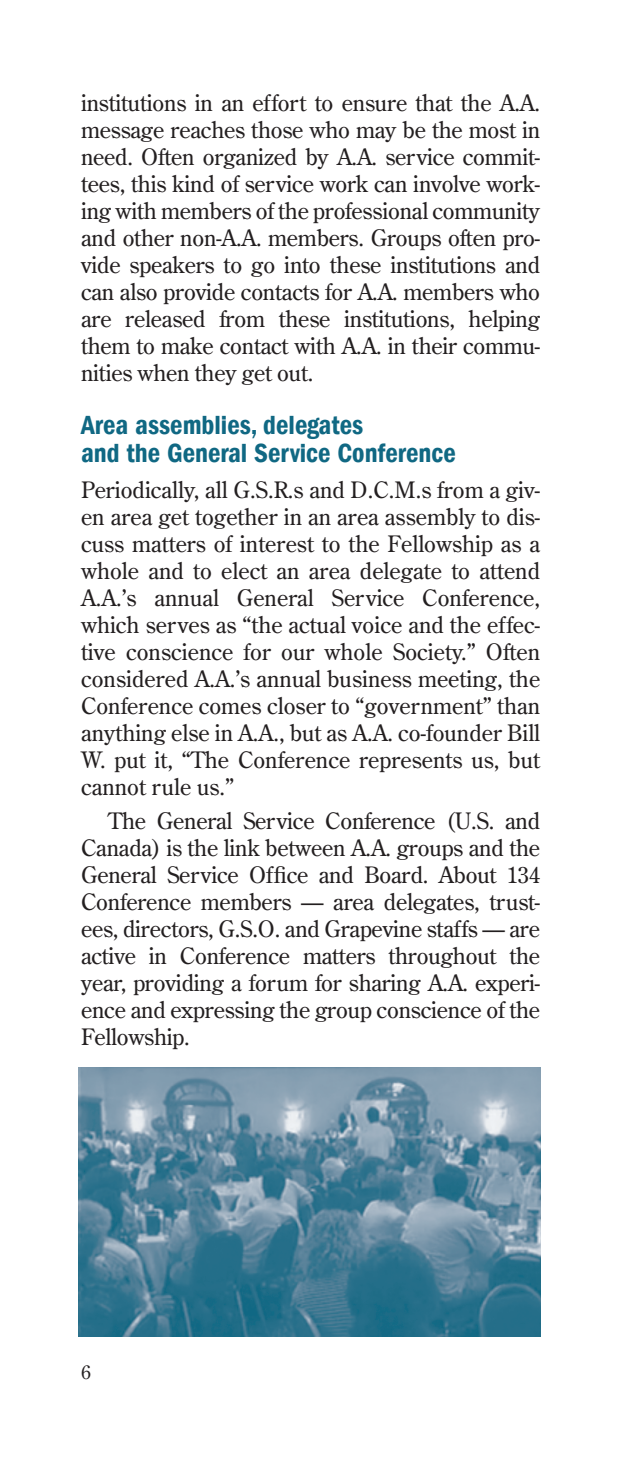
<style>
.page{position:relative;width:628px;height:1458px;background:#fff}
.page>*{position:absolute;margin:0;border:0;box-sizing:border-box;transform-origin:0 0}
.t1{font:27px/28.1px "ITC Franklin Gothic Std Dm Cd";color:#106883}
.t2{font:22.5px/27px "Century Old Style Std";letter-spacing:-.01em;color:#231f20;text-align:justify}
.t3{font:19.12px "Century Old Style";color:#231f20}
</style>
<div class="page">
<img style="left:79px;top:1068px;width:461px;height:268px">
<p class="t2" style="left:81px;top:89px;width:461px">institutions in an effort to ensure that the A.A. message reaches those who may be the most in need. Often organized by A.A. service commit&shy;tees, this kind of service work can involve work&shy;ing with members of the professional community and other non-A.A. members. Groups often pro&shy;vide speakers to go into these institutions and can also provide contacts for A.A. members who are released from these institutions, helping them to make contact with A.A. in their commu&shy;nities when they get out.</p>
<p class="t1" style="left:81px;top:411px;width:376px">Area assemblies, delegates<br>and the General Service Conference</p>
<p class="t2" style="left:81px;top:476px;width:461px">Periodically, all G.S.R.s and D.C.M.s from a giv&shy;en area get together in an area assembly to dis&shy;cuss matters of interest to the Fellowship as a whole and to elect an area delegate to attend A.A.’s annual General Service Conference, which serves as “the actual voice and the effec&shy;tive conscience for our whole Society.” Often considered A.A.’s annual business meeting, the Conference comes closer to “government” than anything else in A.A., but as A.A. co-founder Bill W. put it, “The Conference represents us, but cannot rule us.”</p>
<p class="t2" style="left:81px;top:807px;width:461px;text-indent:27px">The General Service Conference (U.S. and Canada) is the link between A.A. groups and the General Service Office and Board. About 134<br>Conference members — area delegates, trust&shy;ees, directors, G.S.O. and Grapevine staffs — are active in Conference matters throughout the year, providing a forum for sharing A.A. experi&shy;ence and expressing the group conscience of the Fellowship.</p>
<p class="t3" style="left:81px;top:1359px;width:11px">6</p>
</div>
